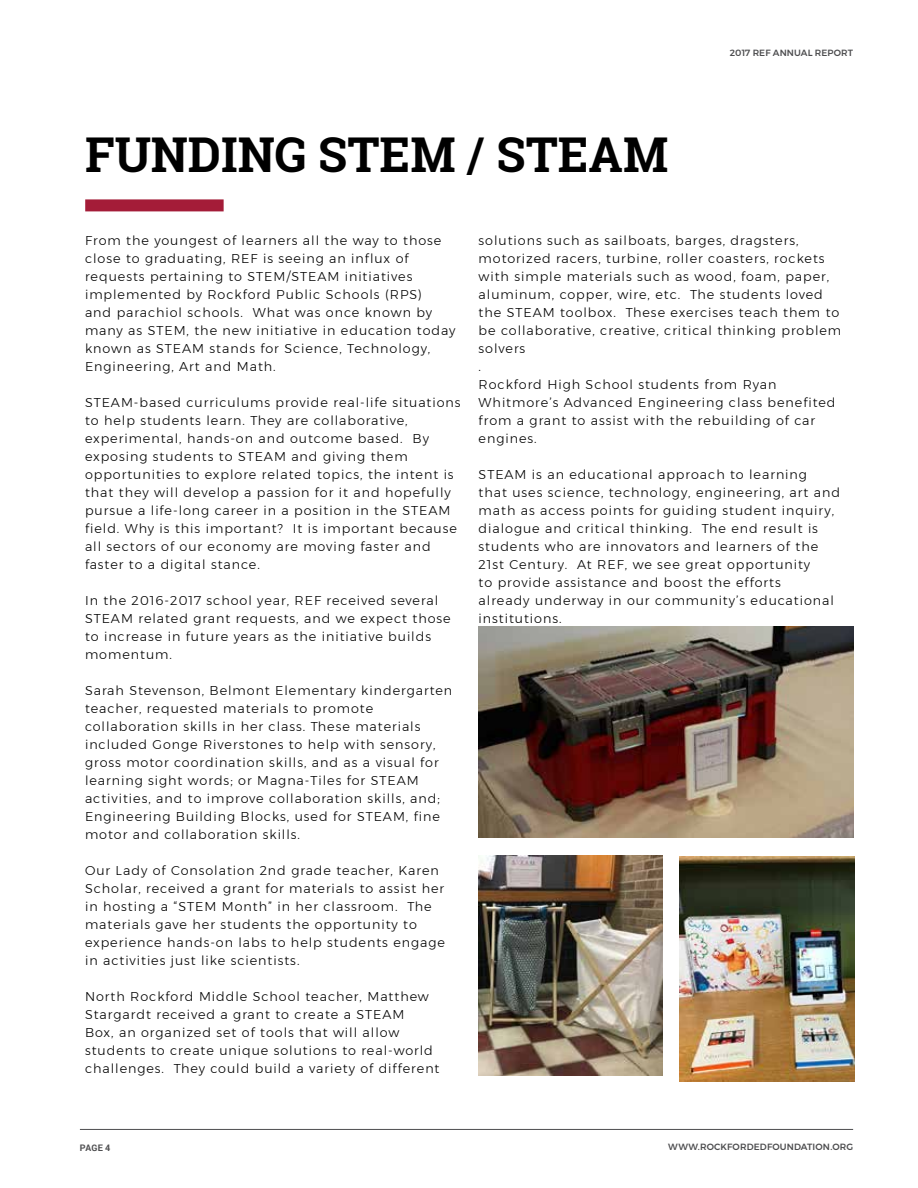
<style>
.page{position:relative;width:918px;height:1188px;background:#fff}
.page>*{position:absolute;margin:0;border:0;box-sizing:border-box;transform-origin:0 0}
.t1{font:700 48px "Roboto Slab";color:#000}
.t2{font:300 12.75px/18px "Montserrat";letter-spacing:.075em;color:#000}
.t3{font:500 9px "Montserrat";letter-spacing:.015em;color:#4d4d4f}
.t4{font:700 9px "Roboto";color:#4d4d4f}
</style>
<div class="page">
<div style="left:85px;top:199px;width:139px;height:12px;background:#a41c38"></div>
<img style="left:479px;top:627px;width:374px;height:210px">
<img style="left:479px;top:856px;width:184px;height:219px">
<img style="left:679px;top:856px;width:175px;height:226px">
<hr style="left:80px;top:1129px;width:773px;height:1px;background:#4d4d4f">
<h1 class="t1" style="left:85px;top:122px;width:585px">FUNDING STEM / STEAM</h1>
<p class="t3" style="left:730px;top:45px;width:125px">2017 REF ANNUAL REPORT</p>
<p class="t2" style="left:85px;top:232px;width:372px">From the youngest of learners all the way to those close to graduating, REF is seeing an influx of requests pertaining to STEM/STEAM initiatives implemented by Rockford Public Schools (RPS)<br>and parachiol schools. What was once known by many as STEM, the new initiative in education today known as STEAM stands for Science, Technology, Engineering, Art and Math.</p>
<p class="t2" style="left:85px;top:394px;width:377px">STEAM-based curriculums provide real-life situations to help students learn. They are collaborative, experimental, hands-on and outcome based. By exposing students to STEAM and giving them opportunities to explore related topics, the intent is that they will develop a passion for it and hopefully pursue a life-long career in a position in the STEAM field. Why is this important? It is important because all sectors of our economy are moving faster and faster to a digital stance.</p>
<p class="t2" style="left:85px;top:592px;width:367px">In the 2016-2017 school year, REF received several STEAM related grant requests, and we expect those to increase in future years as the initiative builds momentum.</p>
<p class="t2" style="left:85px;top:682px;width:369px">Sarah Stevenson, Belmont Elementary kindergarten teacher, requested materials to promote collaboration skills in her class. These materials included Gonge Riverstones to help with sensory, gross motor coordination skills, and as a visual for learning sight words; or Magna-Tiles for STEAM activities, and to improve collaboration skills, and; Engineering Building Blocks, used for STEAM, fine motor and collaboration skills.</p>
<p class="t2" style="left:85px;top:862px;width:361px">Our Lady of Consolation 2nd grade teacher, Karen Scholar, received a grant for materials to assist her in hosting a “STEM Month” in her classroom. The materials gave her students the opportunity to experience hands-on labs to help students engage in activities just like scientists.</p>
<p class="t2" style="left:85px;top:988px;width:356px">North Rockford Middle School teacher, Matthew Stargardt received a grant to create a STEAM<br>Box, an organized set of tools that will allow students to create unique solutions to real-world challenges. They could build a variety of different</p>
<p class="t2" style="left:479px;top:232px;width:364px">solutions such as sailboats, barges, dragsters, motorized racers, turbine, roller coasters, rockets with simple materials such as wood, foam, paper, aluminum, copper, wire, etc. The students loved the STEAM toolbox. These exercises teach them to be collaborative, creative, critical thinking problem solvers<br>.<br>Rockford High School students from Ryan Whitmore’s Advanced Engineering class benefited from a grant to assist with the rebuilding of car engines.</p>
<p class="t2" style="left:479px;top:466px;width:363px">STEAM is an educational approach to learning<br>that uses science, technology, engineering, art and math as access points for guiding student inquiry, dialogue and critical thinking. The end result is students who are innovators and learners of the 21st Century. At REF, we see great opportunity<br>to provide assistance and boost the efforts<br>already underway in our community’s educational institutions.</p>
<p class="t4" style="left:80px;top:1141px;width:32px">PAGE 4</p>
<p class="t3" style="left:668px;top:1140px;width:186px">WWW.ROCKFORDEDFOUNDATION.ORG</p>
</div>
